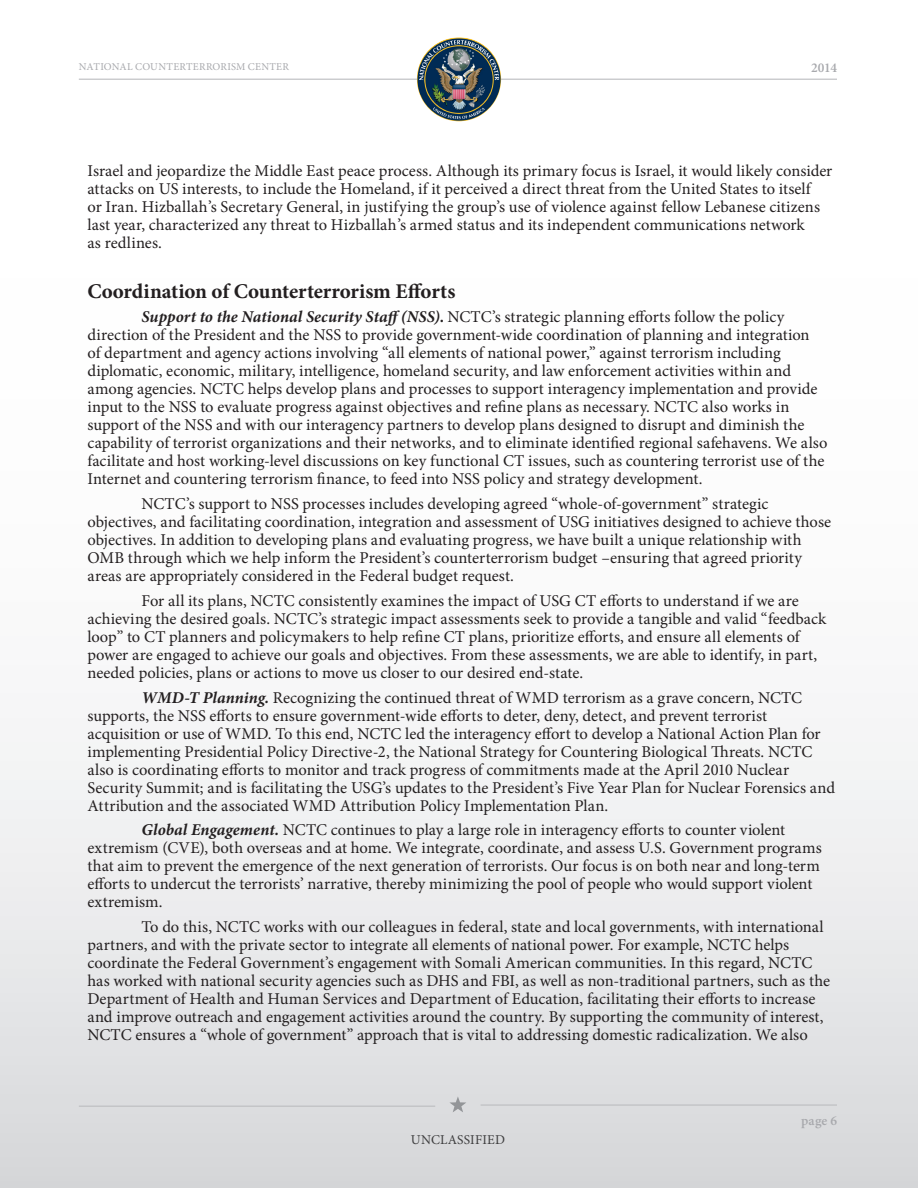
<style>
.page{position:relative;width:918px;height:1188px;background:#fff}
.page>*{position:absolute;margin:0;border:0;box-sizing:border-box;transform-origin:0 0}
.Body_Text__TG{font:700 21px "Minion Pro";letter-spacing:-.005em;color:#231f20}
.Body_Text__TG-2{font:16.5px/18px "Minion Pro";color:#231f20}
.t1{font:13.5px "Minion Pro";letter-spacing:.015em;color:#3e3e3f}
.t2{font:600 13.5px "Minion Pro";color:#a8a9ad}
.t3{font:10.5px "Minion Pro";letter-spacing:.02em;color:#a8a9ad}
.s1{font-weight:700;font-style:italic}
.s2{font-weight:700}
</style>
<div class="page">
<div style="left:0;top:0;width:918px;height:1188px;background:linear-gradient(to bottom,#fff,#e1e2e3)"></div>
<hr style="left:79px;top:79px;width:758px;height:1px;background:#bcbdc0">
<hr style="left:79px;top:1106px;width:356px;height:1px;background:#bcbdc0">
<hr style="left:481px;top:1104px;width:356px;height:2px;background:#bcbdc0">
<img style="left:417px;top:37px;width:84px;height:84px;border-radius:42px">
<svg style="left:449px;top:1096px;width:17px;height:16px"></svg>
<p class="t3" style="left:79px;top:60px;width:212px">NATIONAL COUNTERTERRORISM CENTER</p>
<p class="t2" style="left:811px;top:59px;width:27px">2014</p>
<p class="Body_Text__TG-2" style="left:87px;top:162px;width:746px">Israel and jeopardize the Middle East peace process. Although its primary focus is Israel, it would likely consider attacks on US interests, to include the Homeland, if it perceived a direct threat from the United States to itself<br>or Iran. Hizballah’s Secretary General, in justifying the group’s use of violence against fellow Lebanese citizens last year, characterized any threat to Hizballah’s armed status and its independent communications network<br>as redlines.</p>
<p class="Body_Text__TG" style="left:87px;top:276px;width:369px">Coordination of Counterterrorism Efforts</p>
<p class="Body_Text__TG-2" style="left:87px;top:308px;width:742px;text-indent:54px"><span class="s1">Support to the National Security Staff (NSS)</span><span class="s2">.</span> NCTC’s strategic planning efforts follow the policy direction of the President and the NSS to provide government‐wide coordination of planning and integration<br>of department and agency actions involving “all elements of national power,” against terrorism including diplomatic, economic, military, intelligence, homeland security, and law enforcement activities within and among agencies. NCTC helps develop plans and processes to support interagency implementation and provide input to the NSS to evaluate progress against objectives and refine plans as necessary. NCTC also works in support of the NSS and with our interagency partners to develop plans designed to disrupt and diminish the capability of terrorist organizations and their networks, and to eliminate identified regional safehavens. We also facilitate and host working‐level discussions on key functional CT issues, such as countering terrorist use of the Internet and countering terrorism finance, to feed into NSS policy and strategy development.</p>
<p class="Body_Text__TG-2" style="left:87px;top:495px;width:745px;text-indent:54px">NCTC’s support to NSS processes includes developing agreed “whole‐of‐government” strategic objectives, and facilitating coordination, integration and assessment of USG initiatives designed to achieve those objectives. In addition to developing plans and evaluating progress, we have built a unique relationship with OMB through which we help inform the President’s counterterrorism budget –ensuring that agreed priority areas are appropriately considered in the Federal budget request.</p>
<p class="Body_Text__TG-2" style="left:87px;top:592px;width:740px;text-indent:54px">For all its plans, NCTC consistently examines the impact of USG CT efforts to understand if we are achieving the desired goals. NCTC’s strategic impact assessments seek to provide a tangible and valid “feedback loop” to CT planners and policymakers to help refine CT plans, prioritize efforts, and ensure all elements of power are engaged to achieve our goals and objectives. From these assessments, we are able to identify, in part, needed policies, plans or actions to move us closer to our desired end‐state.</p>
<p class="Body_Text__TG-2" style="left:87px;top:688px;width:749px;text-indent:54px"><span class="s1">WMD‐T Planning.</span> Recognizing the continued threat of WMD terrorism as a grave concern, NCTC supports, the NSS efforts to ensure government‐wide efforts to deter, deny, detect, and prevent terrorist acquisition or use of WMD. To this end, NCTC led the interagency effort to develop a National Action Plan for implementing Presidential Policy Directive‐2, the National Strategy for Countering Biological Threats. NCTC also is coordinating efforts to monitor and track progress of commitments made at the April 2010 Nuclear Security Summit; and is facilitating the USG’s updates to the President’s Five Year Plan for Nuclear Forensics and Attribution and the associated WMD Attribution Policy Implementation Plan.</p>
<p class="Body_Text__TG-2" style="left:87px;top:821px;width:736px;text-indent:54px"><span class="s1">Global Engagement.</span> NCTC continues to play a large role in interagency efforts to counter violent extremism (CVE), both overseas and at home. We integrate, coordinate, and assess U.S. Government programs that aim to prevent the emergence of the next generation of terrorists. Our focus is on both near and long‐term efforts to undercut the terrorists’ narrative, thereby minimizing the pool of people who would support violent extremism.</p>
<p class="Body_Text__TG-2" style="left:87px;top:918px;width:744px;text-indent:54px">To do this, NCTC works with our colleagues in federal, state and local governments, with international partners, and with the private sector to integrate all elements of national power. For example, NCTC helps coordinate the Federal Government’s engagement with Somali American communities. In this regard, NCTC has worked with national security agencies such as DHS and FBI, as well as non‐traditional partners, such as the Department of Health and Human Services and Department of Education, facilitating their efforts to increase and improve outreach and engagement activities around the country. By supporting the community of interest, NCTC ensures a “whole of government” approach that is vital to addressing domestic radicalization. We also</p>
<p class="t1" style="left:411px;top:1130px;width:96px">UNCLASSIFIED</p>
<p class="t2" style="left:801px;top:1111px;width:37px">page 6</p>
</div>
